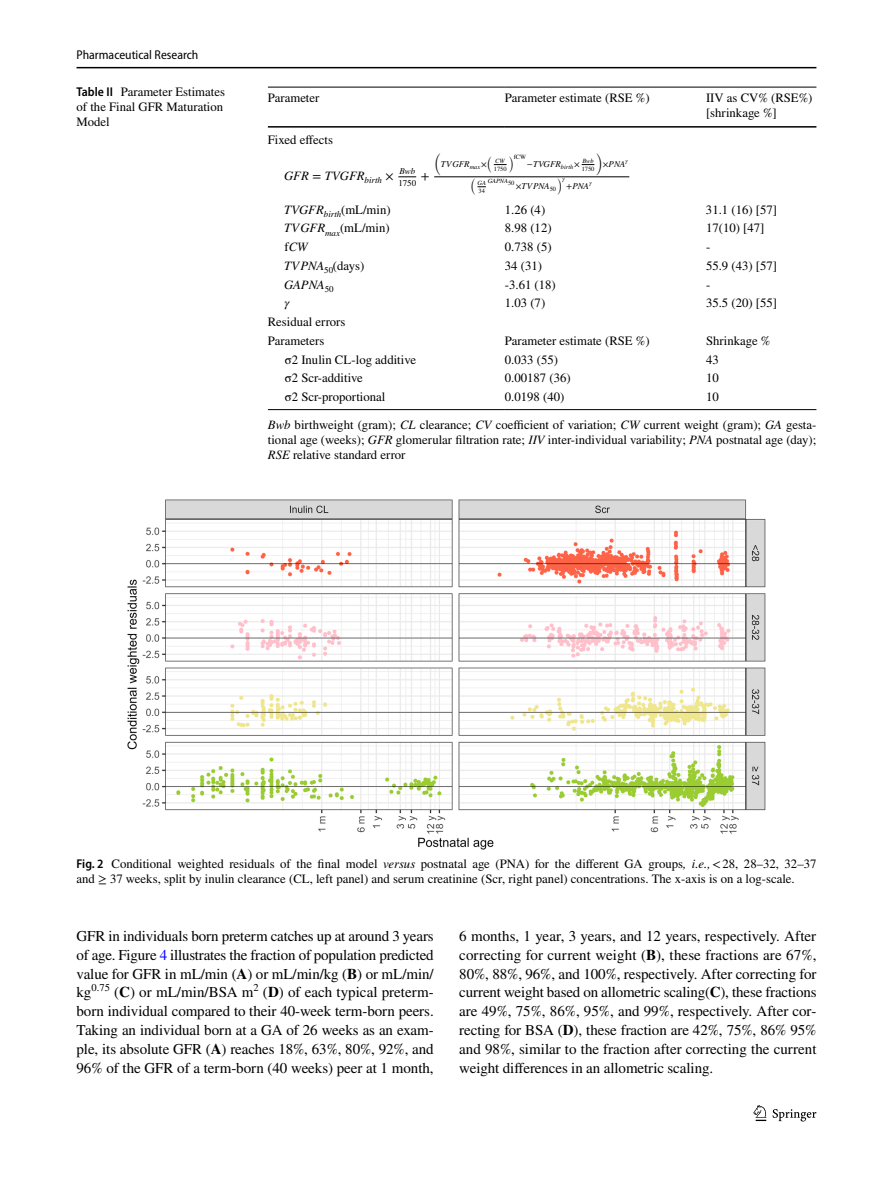
<style>
.page{position:relative;width:893px;height:1187px;background:#fff}
.page>*{position:absolute;margin:0;border:0;box-sizing:border-box;transform-origin:0 0}
.t1{font:15px/18.8px "STIX";letter-spacing:-.005em;color:#000;text-align:justify}
.t2{font:12.75px/15px "STIX";color:#000}
.t3{font:semi-condensed 12.75px "Myriad Pro";color:#000}
.t4{font:12.75px "STIX General Italic 37";color:#000}
.t5{font:12.75px "STIX General Italic 36";letter-spacing:-.005em;color:#000}
.t6{font:12.75px "STIX General Italic 34";color:#000}
.t7{font:12.75px "STIX Math Regular 6";color:#000}
.t8{font:12.75px "STIX Math Italic 4";color:#000}
.t9{font:8.85px "STIX General Italic 37";color:#000}
.t10{font:8.85px "STIX Math Extensions";color:#000}
.t11{font:8.85px "STIX General Regular 16";color:#000}
.t12{font:6.3px "STIX General Italic 37";color:#000}
.t13{font:6.3px "STIX General Regular 16";color:#000}
.s1{font-family:"Myriad Pro";font-weight:600;font-stretch:semi-condensed}
.s2{font-family:"STIX Math Regular 6"}
.s3{font-family:"STIX General Regular 16"}
.s4{font-family:"STIX General Italic 32"}
.s5{font-family:"STIX General Italic 33"}
.s6{font-family:"STIX General Regular 13"}
.s7{font-family:"STIX General Italic 35"}
.s8{font-style:italic}
.s9{color:#00f}
.s10{font-weight:700}
</style>
<div class="page">
<hr style="left:77px;top:67px;width:739px;height:1px;background:#000">
<svg style="left:753px;top:1105px;width:13px;height:15px"></svg>
<svg style="left:773px;top:1109px;width:43px;height:12px"></svg>
<hr style="left:268px;top:87px;width:237px;height:1px;background:#000">
<hr style="left:268px;top:126px;width:237px;height:2px;background:#000">
<hr style="left:505px;top:87px;width:201px;height:1px;background:#000">
<hr style="left:505px;top:126px;width:201px;height:2px;background:#000">
<hr style="left:706px;top:87px;width:110px;height:1px;background:#000">
<hr style="left:706px;top:126px;width:110px;height:2px;background:#000">
<hr style="left:268px;top:409px;width:237px;height:1px;background:#000">
<hr style="left:505px;top:409px;width:201px;height:1px;background:#000">
<hr style="left:706px;top:409px;width:110px;height:1px;background:#000">
<svg style="left:398px;top:176px;width:18px;height:1px"></svg>
<svg style="left:494px;top:164px;width:13px;height:1px"></svg>
<svg style="left:582px;top:164px;width:12px;height:1px"></svg>
<hr style="left:434px;top:176px;width:195px;height:1px;background:#000">
<img style="left:128px;top:499px;width:637px;height:350px">
<p class="t3" style="left:77px;top:48px;width:123px">Pharmaceutical Research</p>
<p class="t2" style="left:77px;top:85px;width:150px"><span class="s1">Table II</span> Parameter Estimates of the Final GFR Maturation<br>Model</p>
<p class="t2" style="left:268px;top:91px;width:53px">Parameter</p>
<p class="t2" style="left:505px;top:91px;width:146px">Parameter estimate (RSE %)</p>
<p class="t2" style="left:706px;top:91px;width:108px">IIV as CV% (RSE%) [shrinkage %]</p>
<p class="t2" style="left:268px;top:133px;width:67px">Fixed effects</p>
<p class="t4" style="left:284px;top:168px;width:111px">GFR <span class="s2">=</span> TVGFR<sub>birth</sub> <span class="s2">×</span></p>
<p class="t10" style="left:434px;top:146px;width:8px">(</p>
<p class="t9" style="left:441px;top:158px;width:47px">TVGFR<sub>max</sub><span class="s2">×</span></p>
<p class="t10" style="left:487px;top:149px;width:7px">(</p>
<p class="t12" style="left:495px;top:157px;width:11px">CW</p>
<p class="t10" style="left:596px;top:146px;width:8px">)</p>
<p class="t9" style="left:603px;top:158px;width:27px"><span class="s2">×</span>PNA<sup>𝛾</sup></p>
<p class="t13" style="left:508px;top:153px;width:19px"><sup>)</sup>fCW</p>
<p class="t9" style="left:527px;top:158px;width:54px"><span class="s2">−</span>TVGFR<sub>birth</sub><span class="s2">×</span></p>
<p class="t12" style="left:582px;top:157px;width:13px">Bwb</p>
<p class="t13" style="left:582px;top:165px;width:14px">1750</p>
<p class="t13" style="left:494px;top:165px;width:14px">1750</p>
<p class="t9" style="left:399px;top:166px;width:17px">Bwb</p>
<p class="t11" style="left:398px;top:178px;width:19px">1750</p>
<p class="t7" style="left:421px;top:171px;width:10px">+</p>
<p class="t9" style="left:516px;top:181px;width:42px"><span class="s2">×</span>TVPNA<sub>50</sub></p>
<p class="t10" style="left:557px;top:171px;width:10px">)<sub>𝛾</sub></p>
<p class="t9" style="left:566px;top:181px;width:27px"><span class="s2">+</span>PNA<sup>𝛾</sup></p>
<p class="t10" style="left:470px;top:171px;width:7px">(</p>
<p class="t12" style="left:477px;top:179px;width:10px">GA</p>
<p class="t12" style="left:488px;top:177px;width:28px">GAPNA<span class="s3">50</span></p>
<p class="t13" style="left:478px;top:187px;width:8px">34</p>
<p class="t2" style="left:284px;top:203px;width:108px"><span class="s4">TVGFR</span><sub>birth</sub>(mL/min)</p>
<p class="t2" style="left:505px;top:203px;width:42px">1.26 (4)</p>
<p class="t2" style="left:706px;top:203px;width:73px">31.1 (16) [57]</p>
<p class="t2" style="left:284px;top:221px;width:107px"><span class="s5">TVGFR</span><sub>max</sub>(mL/min)</p>
<p class="t2" style="left:505px;top:221px;width:48px">8.98 (12)</p>
<p class="t2" style="left:706px;top:221px;width:60px">17(10) [47]</p>
<p class="t6" style="left:284px;top:239px;width:25px"><span class="s6">f</span>CW</p>
<p class="t2" style="left:505px;top:240px;width:48px">0.738 (5)</p>
<p class="t2" style="left:706px;top:240px;width:6px">-</p>
<p class="t2" style="left:284px;top:259px;width:82px"><span class="s7">TVPNA</span><sub>50</sub>(days)</p>
<p class="t2" style="left:505px;top:259px;width:39px">34 (31)</p>
<p class="t2" style="left:706px;top:259px;width:73px">55.9 (43) [57]</p>
<p class="t5" style="left:284px;top:277px;width:51px">GAPNA<sub>50</sub></p>
<p class="t2" style="left:505px;top:278px;width:52px">-3.61 (18)</p>
<p class="t2" style="left:706px;top:278px;width:6px">-</p>
<p class="t8" style="left:284px;top:295px;width:7px">𝛾</p>
<p class="t2" style="left:505px;top:296px;width:42px">1.03 (7)</p>
<p class="t2" style="left:706px;top:296px;width:73px">35.5 (20) [55]</p>
<p class="t2" style="left:268px;top:313px;width:79px;line-height:18.8px">Residual errors<br>Parameters</p>
<p class="t2" style="left:505px;top:334px;width:146px">Parameter estimate (RSE %)</p>
<p class="t2" style="left:706px;top:334px;width:66px">Shrinkage %</p>
<p class="t2" style="left:285px;top:352px;width:133px">σ2 Inulin CL-log additive</p>
<p class="t2" style="left:505px;top:352px;width:55px">0.033 (55)</p>
<p class="t2" style="left:706px;top:352px;width:14px">43</p>
<p class="t2" style="left:285px;top:371px;width:80px">σ2 Scr-additive</p>
<p class="t2" style="left:505px;top:371px;width:67px">0.00187 (36)</p>
<p class="t2" style="left:706px;top:371px;width:14px">10</p>
<p class="t2" style="left:285px;top:390px;width:102px">σ2 Scr-proportional</p>
<p class="t2" style="left:505px;top:390px;width:61px">0.0198 (40)</p>
<p class="t2" style="left:706px;top:390px;width:14px">10</p>
<p class="t2" style="left:268px;top:418px;width:550px;text-align:justify"><span class="s8">Bwb</span> birthweight (gram); <span class="s8">CL</span> clearance; <span class="s8">CV</span> coefficient of variation; <span class="s8">CW</span> current weight (gram); <span class="s8">GA</span> gesta&shy;tional age (weeks); <span class="s8">GFR</span> glomerular filtration rate; <span class="s8">IIV</span> inter-individual variability; <span class="s8">PNA</span> postnatal age (day); <span class="s8">RSE</span> relative standard error</p>
<p class="t2" style="left:77px;top:856px;width:741px"><span class="s1">Fig. 2</span> Conditional weighted residuals of the final model <span class="s8">versus</span> postnatal age (PNA) for the different GA groups<span class="s8">, i.e.,</span>&lt;28, 28–32, 32–37 and ≥ 37 weeks, split by inulin clearance (CL, left panel) and serum creatinine (Scr, right panel) concentrations. The x-axis is on a log-scale.</p>
<p class="t1" style="left:77px;top:927px;width:359px">GFR in individuals born preterm catches up at around 3 years of age. Figure <span class="s9">4</span> illustrates the fraction of population predicted value for GFR in mL/min (<span class="s10">A</span>) or mL/min/kg (<span class="s10">B</span>) or mL/min/ kg<sup>0.75</sup> (<span class="s10">C</span>) or mL/min/BSA m<sup>2</sup> (<span class="s10">D</span>) of each typical preterm&shy;born individual compared to their 40-week term-born peers.<br>Taking an individual born at a GA of 26 weeks as an exam&shy;ple, its absolute GFR (<span class="s10">A</span>) reaches 18%, 63%, 80%, 92%, and 96% of the GFR of a term-born (40 weeks) peer at 1 month,</p>
<p class="t1" style="left:459px;top:927px;width:359px">6 months, 1 year, 3 years, and 12 years, respectively. After correcting for current weight (<span class="s10">B</span>), these fractions are 67%, 80%, 88%, 96%, and 100%, respectively. After correcting for current weight based on allometric scaling(<span class="s10">C</span>), these fractions are 49%, 75%, 86%, 95%, and 99%, respectively. After cor&shy;recting for BSA (<span class="s10">D</span>), these fraction are 42%, 75%, 86% 95% and 98%, similar to the fraction after correcting the current weight differences in an allometric scaling.</p>
</div>
